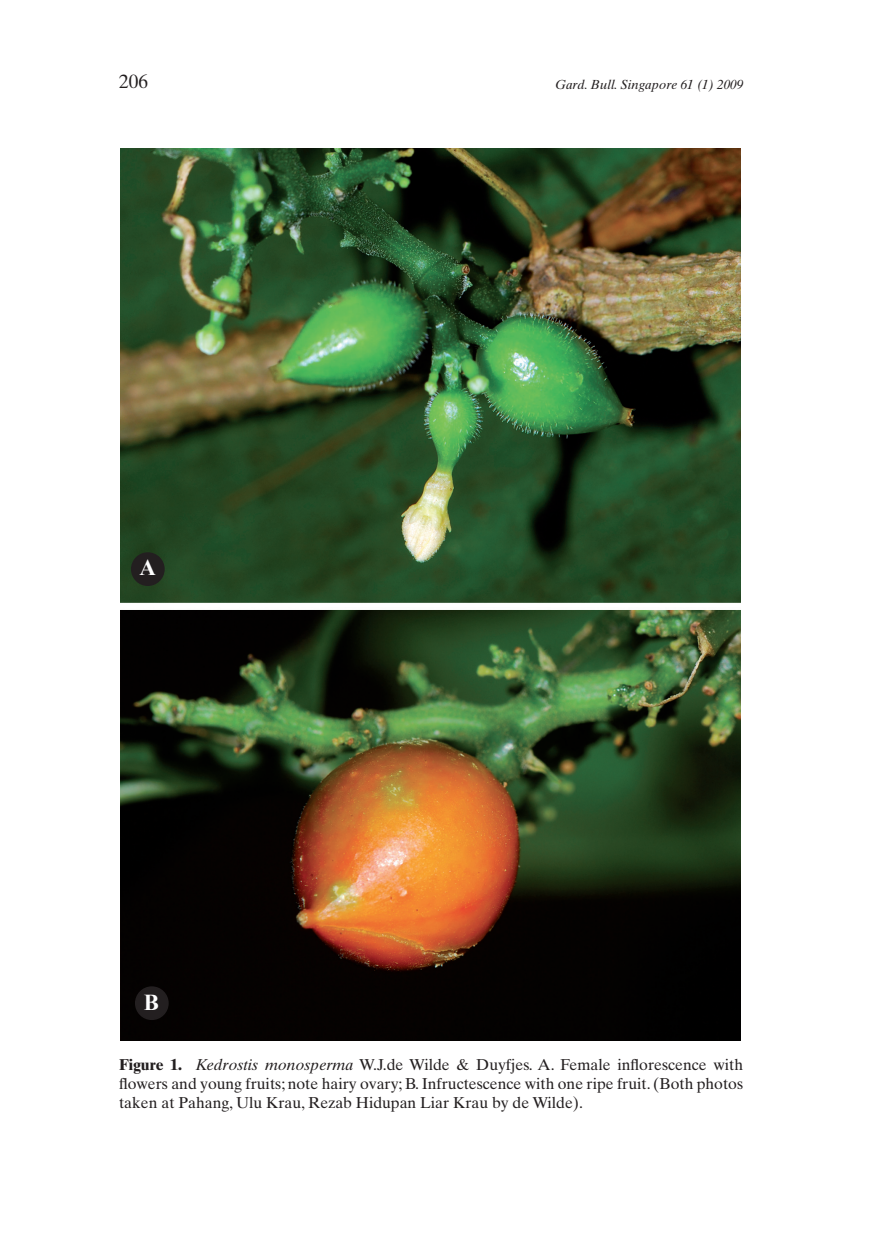
<style>
.page{position:relative;width:882px;height:1260px;background:#fff}
.page>*{position:absolute;margin:0;border:0;box-sizing:border-box;transform-origin:0 0}
.t1{font:700 22.75px "Times New Roman";color:#fff}
.t2{font:19.25px "Times Ten";color:#231f20}
.t3{font:15.75px/18.9px "Times Ten";color:#231f20;text-align:justify}
.t4{font:italic 13.12px "Times Ten";color:#231f20}
.s1{font-weight:700}
.s2{font-style:italic}
</style>
<div class="page">
<img style="left:120px;top:149px;width:620px;height:891px">
<div style="left:136px;top:987px;width:32px;height:32px;background:#231f20;border-radius:50%"></div>
<div style="left:135px;top:986px;width:34px;height:34px;border:2px solid #231f20;border-radius:50%"></div>
<div style="left:132px;top:553px;width:32px;height:32px;background:#231f20;border-radius:50%"></div>
<div style="left:131px;top:552px;width:34px;height:34px;border:2px solid #231f20;border-radius:50%"></div>
<p class="t2" style="left:119px;top:70px;width:30px">206</p>
<p class="t4" style="left:555px;top:76px;width:190px">Gard. Bull. Singapore 61 (1) 2009</p>
<h1 class="t1" style="left:139px;top:554px;width:18px">A</h1>
<h1 class="t1" style="left:144px;top:990px;width:17px">B</h1>
<p class="t3" style="left:119px;top:1055px;width:626px"><span class="s1">Figure 1.</span> <span class="s2">Kedrostis monosperma</span> W.J.de Wilde &amp; Duyfjes. A. Female inflorescence with flowers and young fruits; note hairy ovary; B. Infructescence with one ripe fruit. (Both photos taken at Pahang, Ulu Krau, Rezab Hidupan Liar Krau by de Wilde).</p>
</div>
